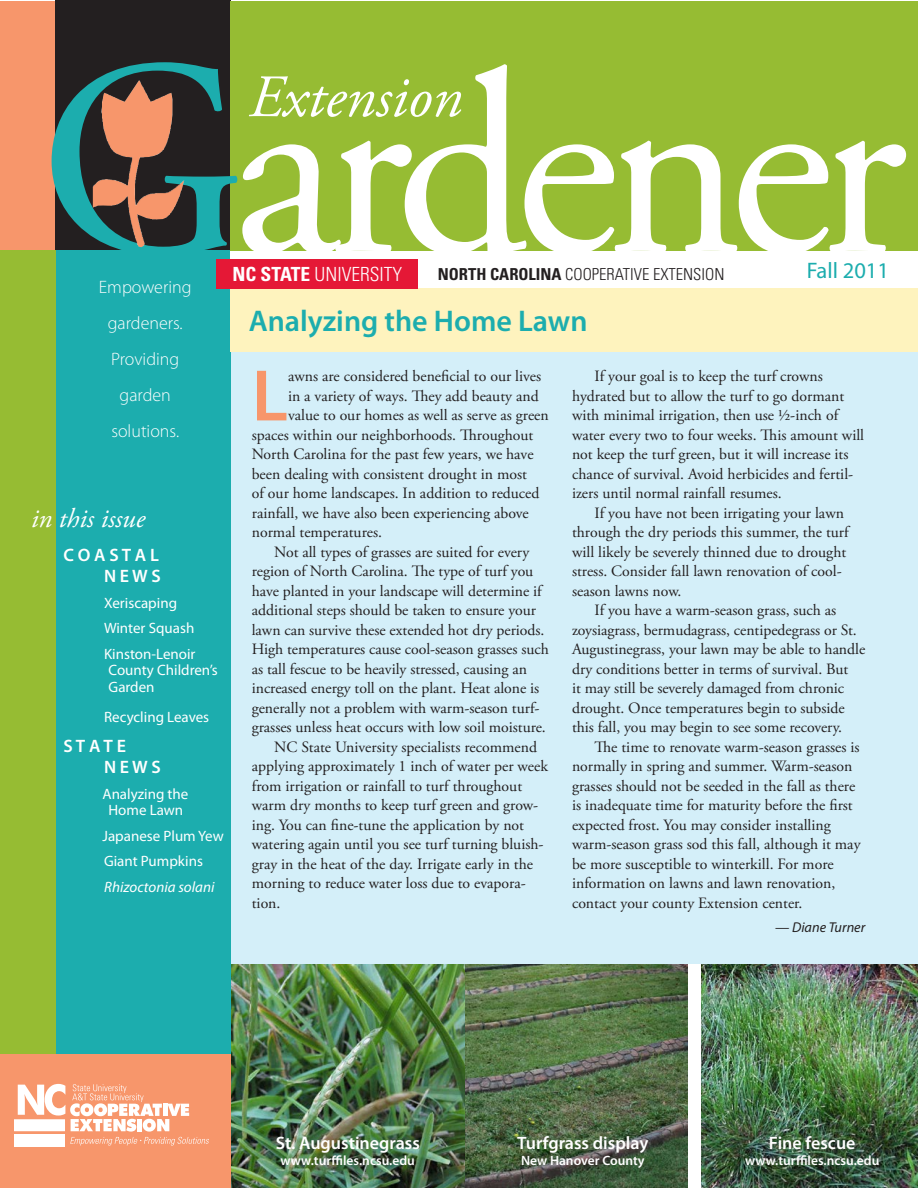
<style>
.page{position:relative;width:918px;height:1188px;background:#fff}
.page>*{position:absolute;margin:0;border:0;box-sizing:border-box;transform-origin:0 0}
.t1{font:261px "Adobe Garamond Pro";letter-spacing:-.05em;color:#fff}
.Body_text{font:600 73.65px "Myriad Pro";color:#f7966b}
.t2{font:italic 60px "Adobe Garamond Pro";color:#fff}
.Headline_1{font:600 30px "Myriad Pro";color:#1cadae}
.t3{font:italic 27px "Adobe Garamond Pro";color:#fff}
.t4{font:22.5px "Myriad Pro";color:#1cadae}
.t5{font:300 condensed 19.5px "Univers";color:#fff}
.t6{font:600 18px "Myriad Pro";color:#fff}
.t7{font:300 18px/36px "Myriad Pro";color:#fff;text-align:center}
.t8{font:300 condensed 16.5px "Univers";color:#231f20}
.Body_text-2{font:15.75px/19.5px "Adobe Garamond Pro";color:#231f20}
.Contents_Entry{font:15px/16.5px "Myriad Pro";color:#fff}
.t9{font:italic 15px "Myriad Pro";color:#fff}
.Byline{font:italic 14.25px "Myriad Pro";color:#231f20}
.t10{font:600 13.5px "Myriad Pro";color:#fff}
.s1{font-size:279px;color:#1cadae}
.s2{font-weight:700}
</style>
<div class="page">
<img style="left:465px;top:964px;width:223px;height:224px">
<img style="left:701px;top:964px;width:217px;height:224px">
<img style="left:231px;top:964px;width:234px;height:224px">
<div style="left:231px;top:352px;width:687px;height:612px;background:#d4eff9"></div>
<div style="left:0;top:1051px;width:231px;height:137px;background:#f7966b"></div>
<div style="left:0;top:1px;width:55px;height:252px;background:#f7966b"></div>
<div style="left:55px;top:250px;width:176px;height:804px;background:#1cadae"></div>
<div style="left:55px;top:1px;width:176px;height:249px;background:#231f20"></div>
<div style="left:231px;top:1px;width:687px;height:252px;background:#96bc33"></div>
<div style="left:231px;top:287px;width:687px;height:65px;background:#fef3be"></div>
<img style="left:93px;top:93px;width:83px;height:154px">
<div style="left:0;top:250px;width:55px;height:804px;background:#96bc33"></div>
<div style="left:231px;top:251px;width:687px;height:36px;background:#fff"></div>
<div style="left:216px;top:259px;width:202px;height:29px;background:#e51836"></div>
<div style="left:14px;top:1134px;width:51px;height:13px;background:#fff"></div>
<svg style="left:14px;top:1084px;width:195px;height:62px"></svg>
<p class="t1" style="left:39px;top:12px;width:869px"><span class="s1">G</span>ardener</p>
<p class="t2" style="left:249px;top:61px;width:215px">Extension</p>
<p class="t7" style="left:99px;top:269px;width:94px">Empowering gardeners.<br>Providing garden</p>
<p class="t7" style="left:111px;top:413px;width:69px">solutions.</p>
<p class="t3" style="left:31px;top:502px;width:115px">in this issue</p>
<p class="t6" style="left:64px;top:543px;width:97px">C O A S T A L</p>
<p class="t6" style="left:104px;top:565px;width:58px">N E W S</p>
<p class="Contents_Entry" style="left:104px;top:594px;width:75px">Xeriscaping</p>
<p class="Contents_Entry" style="left:104px;top:620px;width:92px">Winter Squash</p>
<p class="Contents_Entry" style="left:109px;top:645px;width:111px;text-indent:-4px">Kinston-Lenoir<br>County Children’s<br>Garden</p>
<p class="Contents_Entry" style="left:104px;top:709px;width:107px">Recycling Leaves</p>
<p class="t6" style="left:64px;top:735px;width:64px">S T A T E</p>
<p class="t6" style="left:104px;top:756px;width:58px">N E W S</p>
<p class="Contents_Entry" style="left:103px;top:785px;width:87px;text-align:center">Analyzing the<br>Home Lawn</p>
<p class="Contents_Entry" style="left:103px;top:827px;width:123px">Japanese Plum Yew</p>
<p class="Contents_Entry" style="left:104px;top:853px;width:100px">Giant Pumpkins</p>
<p class="t9" style="left:104px;top:878px;width:112px">Rhizoctonia solani</p>
<p class="t5" style="left:232px;top:262px;width:171px"><span class="s2">NC STATE</span> UNIVERSITY</p>
<p class="t8" style="left:438px;top:264px;width:288px"><span class="s2">NORTH CAROLINA</span> COOPERATIVE EXTENSION</p>
<p class="t4" style="left:807px;top:257px;width:84px">Fall 2011</p>
<p class="Headline_1" style="left:249px;top:302px;width:340px">Analyzing the Home Lawn</p>
<p class="Body_text" style="left:252px;top:349px;width:38px">L</p>
<p class="Body_text-2" style="left:288px;top:367px;width:255px">awns are considered beneficial to our lives</p>
<p class="Body_text-2" style="left:288px;top:387px;width:252px">in a variety of ways. They add beauty and</p>
<p class="Body_text-2" style="left:288px;top:406px;width:262px">value to our homes as well as serve as green</p>
<p class="Body_text-2" style="left:252px;top:426px;width:283px">spaces within our neighborhoods. Throughout</p>
<p class="Body_text-2" style="left:252px;top:445px;width:283px">North Carolina for the past few years, we have</p>
<p class="Body_text-2" style="left:252px;top:465px;width:277px">been dealing with consistent drought in most</p>
<p class="Body_text-2" style="left:252px;top:484px;width:289px">of our home landscapes. In addition to reduced</p>
<p class="Body_text-2" style="left:252px;top:504px;width:279px">rainfall, we have also been experiencing above</p>
<p class="Body_text-2" style="left:252px;top:523px;width:132px">normal temperatures.</p>
<p class="Body_text-2" style="left:252px;top:543px;width:299px;text-indent:23px">Not all types of grasses are suited for every region of North Carolina. The type of turf you have planted in your landscape will determine if additional steps should be taken to ensure your lawn can survive these extended hot dry periods.<br>High temperatures cause cool-season grasses such as tall fescue to be heavily stressed, causing an increased energy toll on the plant. Heat alone is generally not a problem with warm-season turf&shy;grasses unless heat occurs with low soil moisture.</p>
<p class="Body_text-2" style="left:252px;top:738px;width:298px;text-indent:23px">NC State University specialists recommend applying approximately 1 inch of water per week from irrigation or rainfall to turf throughout warm dry months to keep turf green and grow&shy;ing. You can fine-tune the application by not watering again until you see turf turning bluish&shy;gray in the heat of the day. Irrigate early in the morning to reduce water loss due to evapora&shy;tion.</p>
<p class="Body_text-2" style="left:572px;top:367px;width:294px;text-indent:23px">If your goal is to keep the turf crowns hydrated but to allow the turf to go dormant with minimal irrigation, then use ½-inch of water every two to four weeks. This amount will not keep the turf green, but it will increase its chance of survival. Avoid herbicides and fertil&shy;izers until normal rainfall resumes.</p>
<p class="Body_text-2" style="left:572px;top:504px;width:278px;text-indent:23px">If you have not been irrigating your lawn through the dry periods this summer, the turf will likely be severely thinned due to drought stress. Consider fall lawn renovation of cool&shy;season lawns now.</p>
<p class="Body_text-2" style="left:572px;top:601px;width:295px;text-indent:23px">If you have a warm-season grass, such as zoysiagrass, bermudagrass, centipedegrass or St.<br>Augustinegrass, your lawn may be able to handle dry conditions better in terms of survival. But<br>it may still be severely damaged from chronic drought. Once temperatures begin to subside this fall, you may begin to see some recovery.</p>
<p class="Body_text-2" style="left:572px;top:738px;width:290px;text-indent:23px">The time to renovate warm-season grasses is normally in spring and summer. Warm-season grasses should not be seeded in the fall as there is inadequate time for maturity before the first expected frost. You may consider installing warm-season grass sod this fall, although it may be more susceptible to winterkill. For more information on lawns and lawn renovation, contact your county Extension center.</p>
<p class="Byline" style="left:775px;top:918px;width:92px">— Diane Turner</p>
<p class="t6" style="left:276px;top:1132px;width:146px">St. Augustinegrass</p>
<p class="t10" style="left:281px;top:1152px;width:136px">www.turffiles.ncsu.edu</p>
<p class="t6" style="left:517px;top:1132px;width:133px">Turfgrass display</p>
<p class="t10" style="left:521px;top:1152px;width:125px">New Hanover County</p>
<p class="t6" style="left:769px;top:1132px;width:88px">Fine fescue</p>
<p class="t10" style="left:745px;top:1152px;width:136px">www.turffiles.ncsu.edu</p>
</div>
